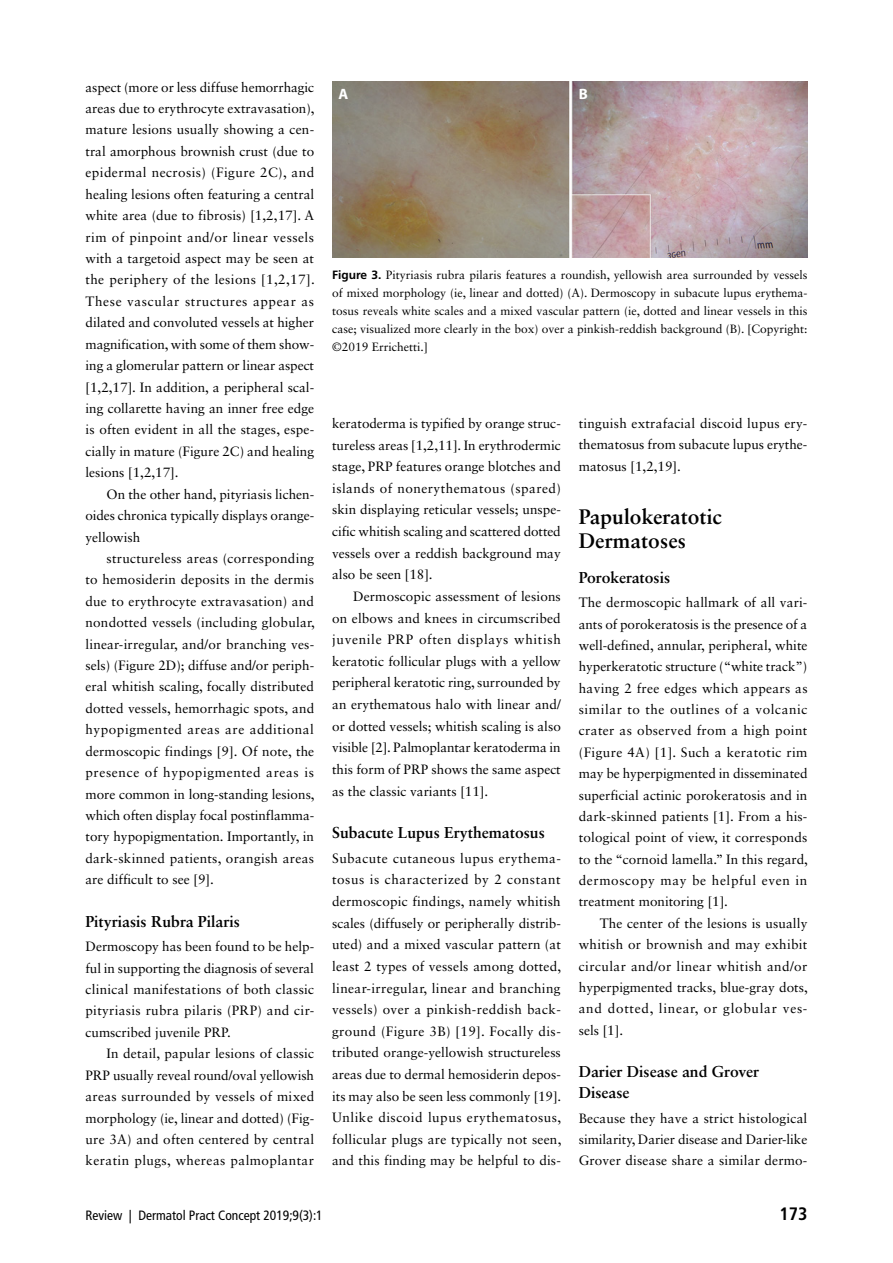
<style>
.page{position:relative;width:893px;height:1263px;background:#fff}
.page>*{position:absolute;margin:0;border:0;box-sizing:border-box;transform-origin:0 0}
.t1{font:700 21px/24.3px "Sabon LT Std";letter-spacing:.005em;color:#000}
.t2{font:700 condensed 18px "Frutiger LT Std";color:#000}
.H2_under_H1{font:700 15.75px/21.3px "Sabon LT Std";color:#000}
.Figure_label_white_2{font:700 15px "Myriad Pro";color:#fff}
.FL{font:13.5px/21.5px "Sabon LT Std";color:#000;text-align:justify}
.t3{font:condensed 13.5px "Frutiger LT Std";color:#000}
.Figure_legend{font:12px/18px "Sabon LT Std";color:#000;text-align:justify}
.s1{font-family:"Frutiger LT Std";font-weight:700}
</style>
<div class="page">
<img style="left:332px;top:81px;width:475px;height:176px">
<p class="FL" style="left:86px;top:76px;width:231px">aspect (more or less diffuse hemorrhagic areas due to erythrocyte extravasation), mature lesions usually showing a cen&shy;tral amorphous brownish crust (due to epidermal necrosis) (Figure 2C), and healing lesions often featuring a central white area (due to fibrosis) [1,2,17]. A rim of pinpoint and/or linear vessels with a targetoid aspect may be seen at the periphery of the lesions [1,2,17].<br>These vascular structures appear as dilated and convoluted vessels at higher magnification, with some of them show&shy;ing a glomerular pattern or linear aspect [1,2,17]. In addition, a peripheral scal&shy;ing collarette having an inner free edge is often evident in all the stages, espe&shy;cially in mature (Figure 2C) and healing lesions [1,2,17].</p>
<p class="FL" style="left:86px;top:483px;width:230px;text-indent:21px">On the other hand, pityriasis lichen&shy;oides chronica typically displays orange&shy;yellowish</p>
<p class="FL" style="left:86px;top:547px;width:231px;text-indent:21px">structureless areas (corresponding to hemosiderin deposits in the dermis due to erythrocyte extravasation) and nondotted vessels (including globular, linear-irregular, and/or branching ves&shy;sels) (Figure 2D); diffuse and/or periph&shy;eral whitish scaling, focally distributed dotted vessels, hemorrhagic spots, and hypopigmented areas are additional dermoscopic findings [9]. Of note, the presence of hypopigmented areas is more common in long-standing lesions, which often display focal postinflamma&shy;tory hypopigmentation. Importantly, in dark-skinned patients, orangish areas are difficult to see [9].</p>
<h2 class="H2_under_H1" style="left:86px;top:910px;width:156px">Pityriasis Rubra Pilaris</h2>
<p class="FL" style="left:86px;top:936px;width:230px">Dermoscopy has been found to be help&shy;ful in supporting the diagnosis of several clinical manifestations of both classic pityriasis rubra pilaris (PRP) and cir&shy;cumscribed juvenile PRP.</p>
<p class="FL" style="left:86px;top:1043px;width:230px;text-indent:21px">In detail, papular lesions of classic PRP usually reveal round/oval yellowish areas surrounded by vessels of mixed morphology (ie, linear and dotted) (Fig&shy;ure 3A) and often centered by central keratin plugs, whereas palmoplantar</p>
<p class="Figure_label_white_2" style="left:338px;top:84px;width:11px">A</p>
<p class="Figure_label_white_2" style="left:579px;top:84px;width:11px">B</p>
<p class="Figure_legend" style="left:332px;top:265px;width:477px"><span class="s1">Figure 3.</span> Pityriasis rubra pilaris features a roundish, yellowish area surrounded by vessels of mixed morphology (ie, linear and dotted) (A). Dermoscopy in subacute lupus erythema&shy;tosus reveals white scales and a mixed vascular pattern (ie, dotted and linear vessels in this case; visualized more clearly in the box) over a pinkish-reddish background (B). [Copyright: ©2019 Errichetti.]</p>
<p class="FL" style="left:332px;top:412px;width:230px">keratoderma is typified by orange struc&shy;tureless areas [1,2,11]. In erythrodermic stage, PRP features orange blotches and islands of nonerythematous (spared) skin displaying reticular vessels; unspe&shy;cific whitish scaling and scattered dotted vessels over a reddish background may also be seen [18].</p>
<p class="FL" style="left:332px;top:585px;width:230px;text-indent:21px">Dermoscopic assessment of lesions on elbows and knees in circumscribed juvenile PRP often displays whitish keratotic follicular plugs with a yellow peripheral keratotic ring, surrounded by an erythematous halo with linear and/ or dotted vessels; whitish scaling is also visible [2]. Palmoplantar keratoderma in this form of PRP shows the same aspect as the classic variants [11].</p>
<h2 class="H2_under_H1" style="left:332px;top:822px;width:214px">Subacute Lupus Erythematosus</h2>
<p class="FL" style="left:332px;top:847px;width:231px">Subacute cutaneous lupus erythema&shy;tosus is characterized by 2 constant dermoscopic findings, namely whitish scales (diffusely or peripherally distrib&shy;uted) and a mixed vascular pattern (at least 2 types of vessels among dotted, linear-irregular, linear and branching vessels) over a pinkish-reddish back&shy;ground (Figure 3B) [19]. Focally dis&shy;tributed orange-yellowish structureless areas due to dermal hemosiderin depos&shy;its may also be seen less commonly [19].<br>Unlike discoid lupus erythematosus, follicular plugs are typically not seen, and this finding may be helpful to dis-</p>
<p class="FL" style="left:579px;top:412px;width:230px">tinguish extrafacial discoid lupus ery&shy;thematosus from subacute lupus erythe&shy;matosus [1,2,19].</p>
<h1 class="t1" style="left:579px;top:504px;width:145px">Papulokeratotic<br>Dermatoses</h1>
<p class="H2_under_H1" style="left:579px;top:566px;width:93px">Porokeratosis</p>
<p class="FL" style="left:579px;top:592px;width:231px">The dermoscopic hallmark of all vari&shy;ants of porokeratosis is the presence of a well-defined, annular, peripheral, white hyperkeratotic structure (“white track”) having 2 free edges which appears as similar to the outlines of a volcanic crater as observed from a high point (Figure 4A) [1]. Such a keratotic rim may be hyperpigmented in disseminated superficial actinic porokeratosis and in dark-skinned patients [1]. From a his&shy;tological point of view, it corresponds to the “cornoid lamella.” In this regard, dermoscopy may be helpful even in treatment monitoring [1].</p>
<p class="FL" style="left:579px;top:912px;width:230px;text-indent:21px">The center of the lesions is usually whitish or brownish and may exhibit circular and/or linear whitish and/or hyperpigmented tracks, blue-gray dots, and dotted, linear, or globular ves&shy;sels [1].</p>
<h2 class="H2_under_H1" style="left:579px;top:1060px;width:182px">Darier Disease and Grover<br>Disease</h2>
<p class="FL" style="left:579px;top:1107px;width:230px">Because they have a strict histological similarity, Darier disease and Darier-like Grover disease share a similar dermo-</p>
<p class="t3" style="left:86px;top:1208px;width:239px">Review | Dermatol Pract Concept 2019;9(3):1</p>
<h2 class="t2" style="left:779px;top:1203px;width:30px">173</h2>
</div>
